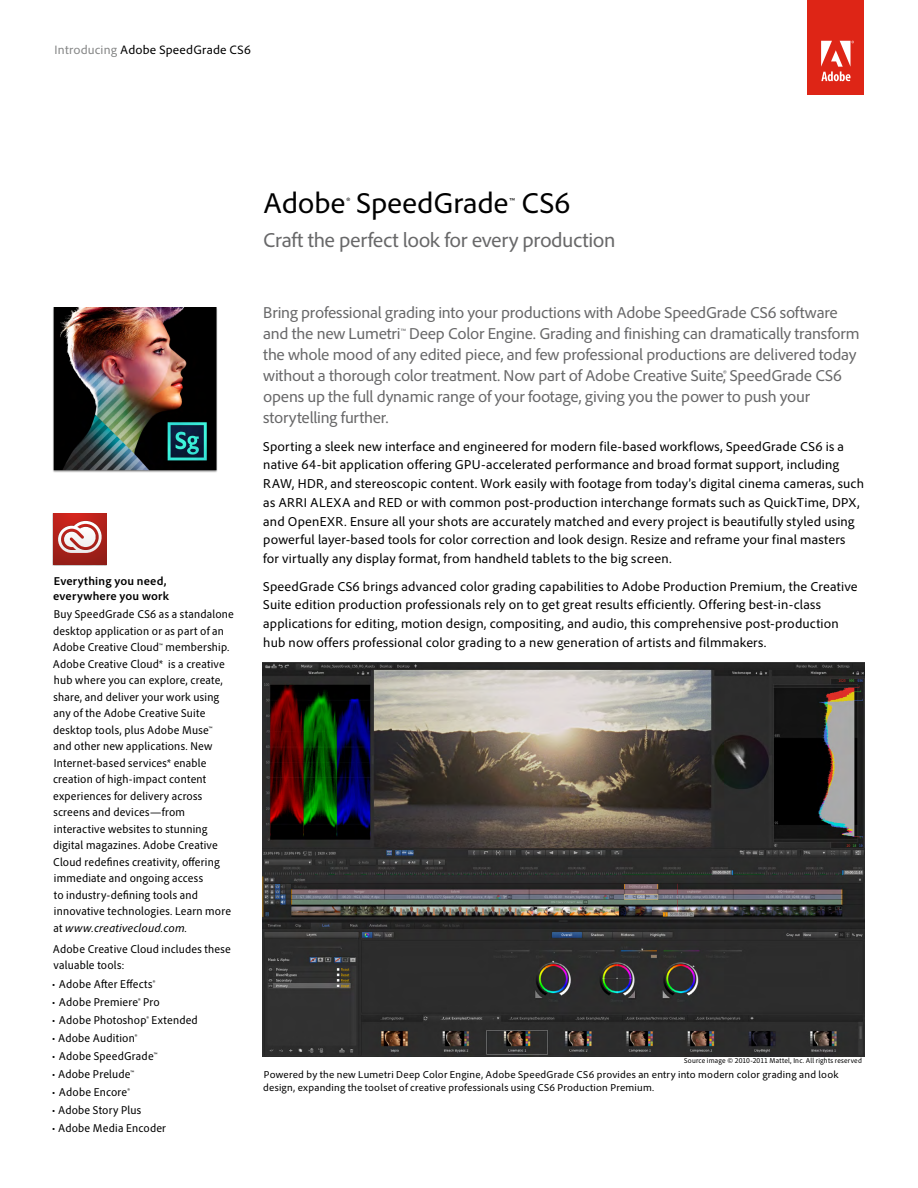
<style>
.page{position:relative;width:918px;height:1188px;background:#fff}
.page>*{position:absolute;margin:0;border:0;box-sizing:border-box;transform-origin:0 0}
.t1{font:30px "Adobe Clean";letter-spacing:-.005em;color:#000}
.t2{font:21px "Adobe Clean";letter-spacing:-.02em;color:#686869}
.t3{font:16.5px/21px "Adobe Clean";letter-spacing:-.015em;color:#686869}
.t4{font:13.5px/18.8px "Adobe Clean";letter-spacing:.01em;color:#000}
.t5{font:12.75px "Adobe Clean";letter-spacing:.015em;color:#000}
.t6{font:semi-condensed 12px/16.5px "Adobe Clean";letter-spacing:.015em;color:#000}
.t7{font:700 12px/15px "Adobe Clean";letter-spacing:.015em;color:#000}
.t8{font:10.5px/13.5px "Adobe Clean";letter-spacing:.02em;color:#000}
.t9{font:semi-condensed 7.5px "Adobe Clean";letter-spacing:.025em;color:#000}
.s1{color:#868787}
.s2{font-style:italic;font-stretch:normal}
.s3{font-size:17.55px}
</style>
<div class="page">
<div style="left:808px;top:0;width:56px;height:94px;background:#de2516"></div>
<svg style="left:821px;top:41px;width:33px;height:40px"></svg>
<img style="left:263px;top:663px;width:601px;height:393px">
<img style="left:53px;top:513px;width:54px;height:52px">
<svg style="left:53px;top:513px;width:53px;height:51px"></svg>
<svg style="left:57px;top:521px;width:46px;height:32px"></svg>
<img style="left:53px;top:307px;width:165px;height:165px">
<p class="t5" style="left:55px;top:42px;width:198px"><span class="s1">Introducing</span> Adobe SpeedGrade CS6</p>
<p class="t7" style="left:53px;top:573px;width:117px">Everything you need, everywhere you work</p>
<p class="t6" style="left:53px;top:606px;width:183px">Buy SpeedGrade CS6 as a standalone desktop application or as part of an Adobe Creative Cloud™ membership.<br>Adobe Creative Cloud* is a creative hub where you can explore, create, share, and deliver your work using any of the Adobe Creative Suite desktop tools, plus Adobe Muse™<br>and other new applications. New Internet-based services* enable creation of high-impact content experiences for delivery across screens and devices—from interactive websites to stunning digital magazines. Adobe Creative Cloud redefines creativity, offering immediate and ongoing access<br>to industry-defining tools and innovative technologies. Learn more at <span class="s2">www.creativecloud.com.</span></p>
<p class="t6" style="left:53px;top:940px;width:179px">Adobe Creative Cloud includes these valuable tools:</p>
<p class="t6" style="left:52px;top:976px;width:105px">• Adobe After Effects®</p>
<p class="t6" style="left:52px;top:994px;width:109px">• Adobe Premiere® Pro</p>
<p class="t6" style="left:52px;top:1012px;width:148px">• Adobe Photoshop® Extended</p>
<p class="t6" style="left:52px;top:1030px;width:87px">• Adobe Audition®</p>
<p class="t6" style="left:52px;top:1048px;width:107px">• Adobe SpeedGrade™</p>
<p class="t6" style="left:52px;top:1066px;width:84px">• Adobe Prelude™</p>
<p class="t6" style="left:52px;top:1084px;width:79px">• Adobe Encore®</p>
<p class="t6" style="left:52px;top:1102px;width:91px">• Adobe Story Plus</p>
<p class="t6" style="left:52px;top:1120px;width:116px">• Adobe Media Encoder</p>
<h1 class="t1" style="left:263px;top:185px;width:309px">Adobe<span class="s3">®</span> SpeedGrade<span class="s3">™</span> CS6</h1>
<h2 class="t2" style="left:263px;top:227px;width:354px">Craft the perfect look for every production</h2>
<p class="t3" style="left:263px;top:302px;width:598px">Bring professional grading into your productions with Adobe SpeedGrade CS6 software and the new Lumetri™ Deep Color Engine. Grading and finishing can dramatically transform the whole mood of any edited piece, and few professional productions are delivered today without a thorough color treatment. Now part of Adobe Creative Suite®, SpeedGrade CS6 opens up the full dynamic range of your footage, giving you the power to push your storytelling further.</p>
<p class="t4" style="left:263px;top:437px;width:602px">Sporting a sleek new interface and engineered for modern file-based workflows, SpeedGrade CS6 is a native 64-bit application offering GPU-accelerated performance and broad format support, including RAW, HDR, and stereoscopic content. Work easily with footage from today’s digital cinema cameras, such as ARRI ALEXA and RED or with common post-production interchange formats such as QuickTime, DPX, and OpenEXR. Ensure all your shots are accurately matched and every project is beautifully styled using powerful layer-based tools for color correction and look design. Resize and reframe your final masters for virtually any display format, from handheld tablets to the big screen.</p>
<p class="t4" style="left:263px;top:577px;width:596px">SpeedGrade CS6 brings advanced color grading capabilities to Adobe Production Premium, the Creative Suite edition production professionals rely on to get great results efficiently. Offering best-in-class applications for editing, motion design, compositing, and audio, this comprehensive post-production hub now offers professional color grading to a new generation of artists and filmmakers.</p>
<p class="t9" style="left:684px;top:1056px;width:179px">Source image © 2010-2011 Mattel, Inc. All rights reserved</p>
<p class="t8" style="left:263px;top:1067px;width:577px">Powered by the new Lumetri Deep Color Engine, Adobe SpeedGrade CS6 provides an entry into modern color grading and look design, expanding the toolset of creative professionals using CS6 Production Premium.</p>
</div>
